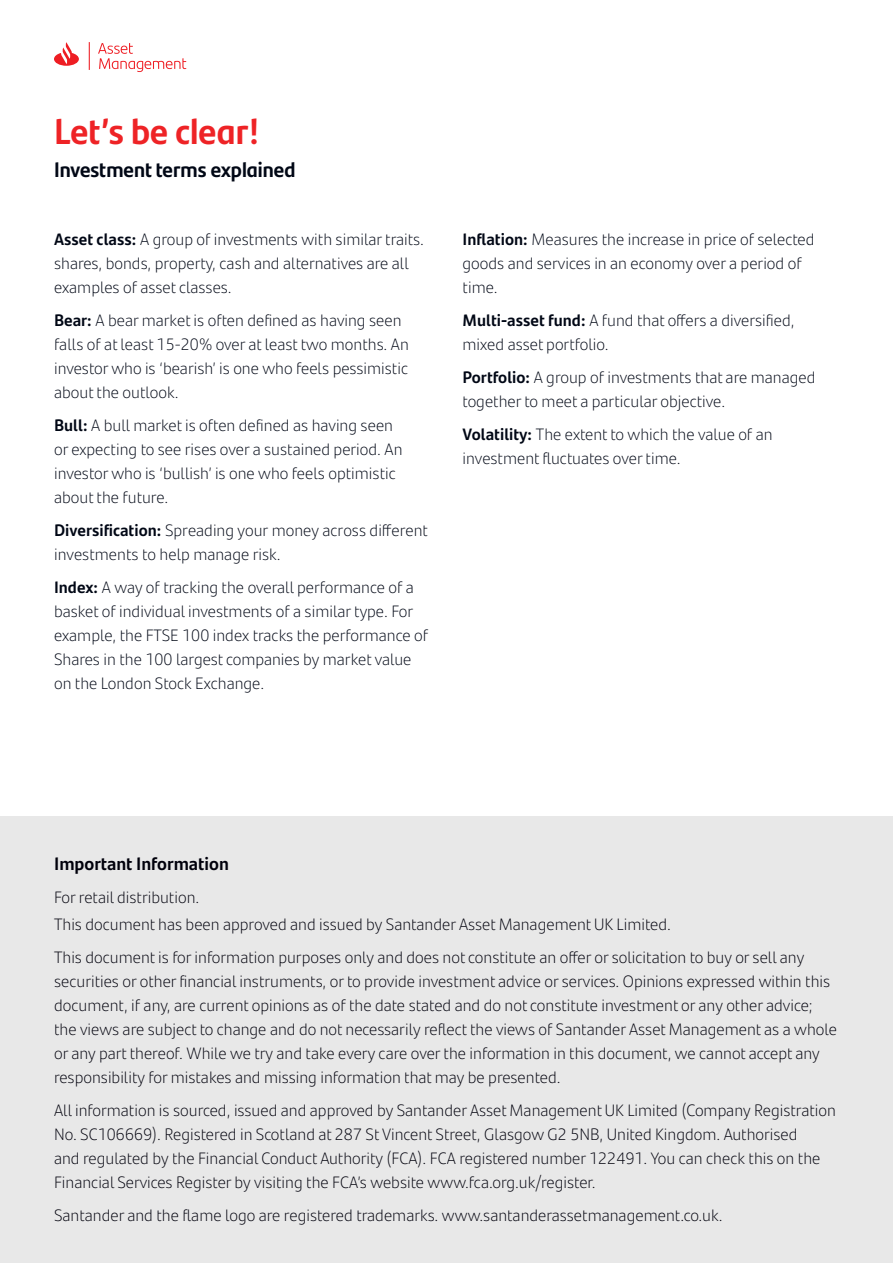
<style>
.page{position:relative;width:893px;height:1263px;background:#fff}
.page>*{position:absolute;margin:0;border:0;box-sizing:border-box;transform-origin:0 0}
.t1{font:700 36px "Santander Headline";color:#ee2326}
.t2{font:700 21px "Santander Headline";color:#000715}
.t3{font:700 18px "Santander Text";color:#00000b}
.t4{font:300 16.5px/24px "Santander Text";color:#00000b}
.t5{font:300 16.5px/24px "Santander Text";color:#000715}
.s1{font-weight:700}
</style>
<div class="page">
<div style="left:1px;top:816px;width:892px;height:447px;background:#e8e8e8"></div>
<svg style="left:54px;top:42px;width:132px;height:30px"></svg>
<h1 class="t1" style="left:54px;top:103px;width:207px">Let’s be clear!</h1>
<p class="t2" style="left:54px;top:154px;width:243px">Investment terms explained</p>
<p class="t5" style="left:54px;top:227px;width:371px"><span class="s1">Asset class:</span> A group of investments with similar traits. shares, bonds, property, cash and alternatives are all examples of asset classes.</p>
<p class="t5" style="left:54px;top:308px;width:356px"><span class="s1">Bear:</span> A bear market is often defined as having seen falls of at least 15-20% over at least two months. An investor who is ‘bearish’ is one who feels pessimistic about the outlook.</p>
<p class="t5" style="left:54px;top:413px;width:350px"><span class="s1">Bull:</span> A bull market is often defined as having seen or expecting to see rises over a sustained period. An investor who is ‘bullish’ is one who feels optimistic about the future.</p>
<p class="t5" style="left:54px;top:518px;width:375px"><span class="s1">Diversification:</span> Spreading your money across different investments to help manage risk.</p>
<p class="t5" style="left:54px;top:575px;width:375px"><span class="s1">Index:</span> A way of tracking the overall performance of a basket of individual investments of a similar type. For example, the FTSE 100 index tracks the performance of Shares in the 100 largest companies by market value on the London Stock Exchange.</p>
<p class="t5" style="left:463px;top:226px;width:353px"><span class="s1">Inflation:</span> Measures the increase in price of selected goods and services in an economy over a period of time.</p>
<p class="t5" style="left:463px;top:307px;width:334px"><span class="s1">Multi-asset fund:</span> A fund that offers a diversified, mixed asset portfolio.</p>
<p class="t5" style="left:463px;top:364px;width:354px"><span class="s1">Portfolio:</span> A group of investments that are managed together to meet a particular objective.</p>
<p class="t5" style="left:463px;top:421px;width:311px"><span class="s1">Volatility:</span> The extent to which the value of an investment fluctuates over time.</p>
<p class="t3" style="left:54px;top:850px;width:176px">Important Information</p>
<p class="t4" style="left:54px;top:883px;width:618px;line-height:27px">For retail distribution.<br>This document has been approved and issued by Santander Asset Management UK Limited.</p>
<p class="t4" style="left:54px;top:945px;width:784px">This document is for information purposes only and does not constitute an offer or solicitation to buy or sell any securities or other financial instruments, or to provide investment advice or services. Opinions expressed within this document, if any, are current opinions as of the date stated and do not constitute investment or any other advice; the views are subject to change and do not necessarily reflect the views of Santander Asset Management as a whole or any part thereof. While we try and take every care over the information in this document, we cannot accept any responsibility for mistakes and missing information that may be presented.</p>
<p class="t4" style="left:54px;top:1098px;width:783px">All information is sourced, issued and approved by Santander Asset Management UK Limited (Company Registration No. SC106669). Registered in Scotland at 287 St Vincent Street, Glasgow G2 5NB, United Kingdom. Authorised<br>and regulated by the Financial Conduct Authority (FCA). FCA registered number 122491. You can check this on the Financial Services Register by visiting the FCA’s website www.fca.org.uk/register.</p>
<p class="t4" style="left:54px;top:1203px;width:670px">Santander and the flame logo are registered trademarks. www.santanderassetmanagement.co.uk.</p>
</div>
